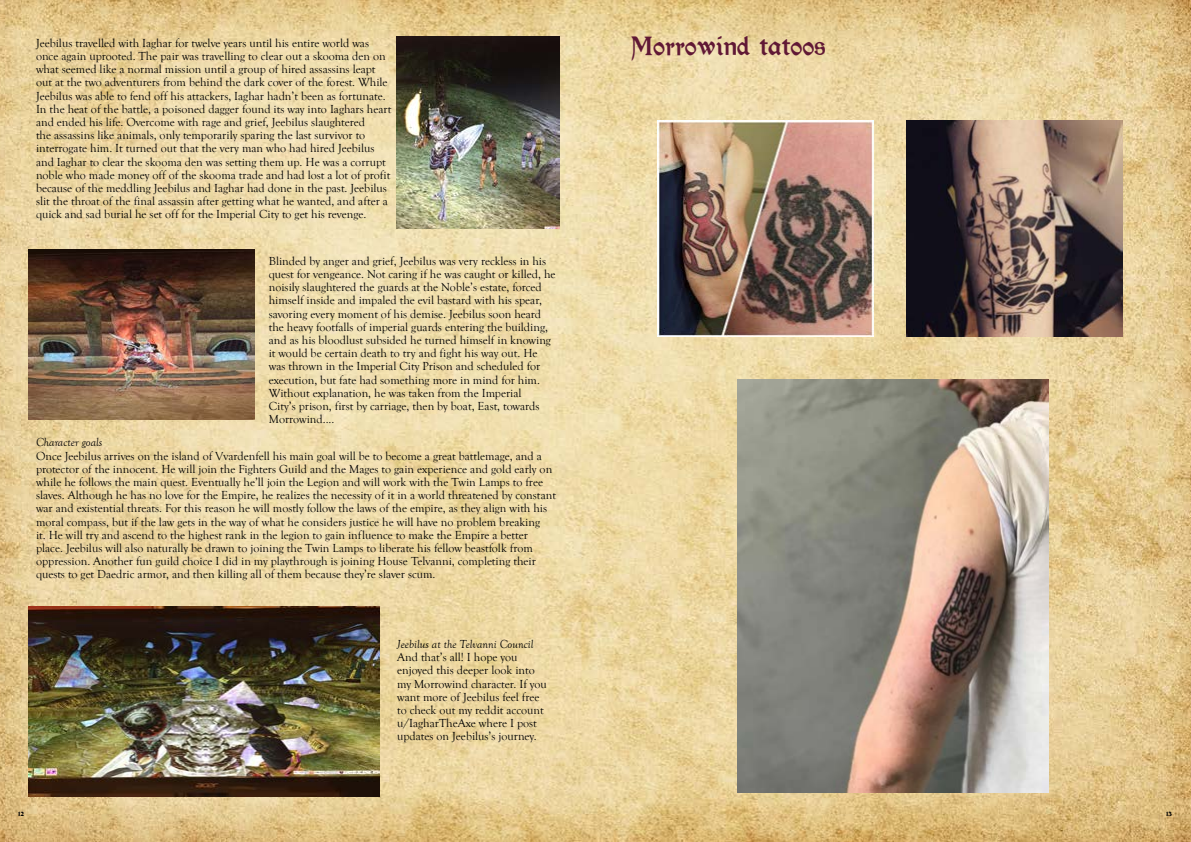
<style>
.page{position:relative;width:1191px;height:842px;background:#fff}
.page>*{position:absolute;margin:0;border:0;box-sizing:border-box;transform-origin:0 0}
.t1{font:900 29px "Morris Roman Alternate";color:#601835}
.t2{font:12px/13.2px "Goudy Old Style T";color:#000}
.t3{font:italic 12px "Goudy Old Style T";color:#000}
.t4{font:900 10px "Morris Roman Alternate";color:#000}
</style>
<div class="page">
<img style="left:0;top:0;width:1191px;height:842px">
<img style="left:28px;top:249px;width:227px;height:170px">
<img style="left:396px;top:36px;width:163px;height:192px">
<img style="left:28px;top:606px;width:351px;height:191px">
<img style="left:906px;top:121px;width:216px;height:216px">
<img style="left:658px;top:120px;width:215px;height:217px">
<img style="left:738px;top:379px;width:310px;height:413px">
<p class="t2" style="left:36px;top:36px;width:357px">Jeebilus travelled with Iaghar for twelve years until his entire world was once again uprooted. The pair was travelling to clear out a skooma den on what seemed like a normal mission until a group of hired assassins leapt out at the two adventurers from behind the dark cover of the forest. While Jeebilus was able to fend off his attackers, Iaghar hadn’t been as fortunate.<br>In the heat of the battle, a poisoned dagger found its way into Iaghars heart and ended his life. Overcome with rage and grief, Jeebilus slaughtered<br>the assassins like animals, only temporarily sparing the last survivor to interrogate him. It turned out that the very man who had hired Jeebilus and Iaghar to clear the skooma den was setting them up. He was a corrupt noble who made money off of the skooma trade and had lost a lot of profit because of the meddling Jeebilus and Iaghar had done in the past. Jeebilus slit the throat of the final assassin after getting what he wanted, and after a quick and sad burial he set off for the Imperial City to get his revenge.</p>
<p class="t2" style="left:269px;top:254px;width:288px">Blinded by anger and grief, Jeebilus was very reckless in his quest for vengeance. Not caring if he was caught or killed, he noisily slaughtered the guards at the Noble’s estate, forced himself inside and impaled the evil bastard with his spear, savoring every moment of his demise. Jeebilus soon heard the heavy footfalls of imperial guards entering the building, and as his bloodlust subsided he turned himself in knowing it would be certain death to try and fight his way out. He was thrown in the Imperial City Prison and scheduled for execution, but fate had something more in mind for him.<br>Without explanation, he was taken from the Imperial<br>City’s prison, first by carriage, then by boat, East, towards Morrowind....</p>
<p class="t3" style="left:36px;top:436px;width:68px">Character goals</p>
<p class="t2" style="left:36px;top:449px;width:521px">Once Jeebilus arrives on the island of Vvardenfell his main goal will be to become a great battlemage, and a protector of the innocent. He will join the Fighters Guild and the Mages to gain experience and gold early on while he follows the main quest. Eventually he’ll join the Legion and will work with the Twin Lamps to free slaves. Although he has no love for the Empire, he realizes the necessity of it in a world threatened by constant war and existential threats. For this reason he will mostly follow the laws of the empire, as they align with his moral compass, but if the law gets in the way of what he considers justice he will have no problem breaking<br>it. He will try and ascend to the highest rank in the legion to gain influence to make the Empire a better place. Jeebilus will also naturally be drawn to joining the Twin Lamps to liberate his fellow beastfolk from oppression. Another fun guild choice I did in my playthrough is joining House Telvanni, completing their quests to get Daedric armor, and then killing all of them because they’re slaver scum.</p>
<p class="t3" style="left:397px;top:638px;width:138px">Jeebilus at the Telvanni Council</p>
<p class="t2" style="left:397px;top:651px;width:151px">And that’s all! I hope you enjoyed this deeper look into my Morrowind character. If you want more of Jeebilus feel free to check out my reddit account u/IagharTheAxe where I post updates on Jeebilus’s journey.</p>
<h1 class="t1" style="left:631px;top:30px;width:196px">Morrowind tatoos</h1>
<p class="t4" style="left:19px;top:807px;width:7px">12</p>
<p class="t4" style="left:1166px;top:807px;width:7px">13</p>
</div>
